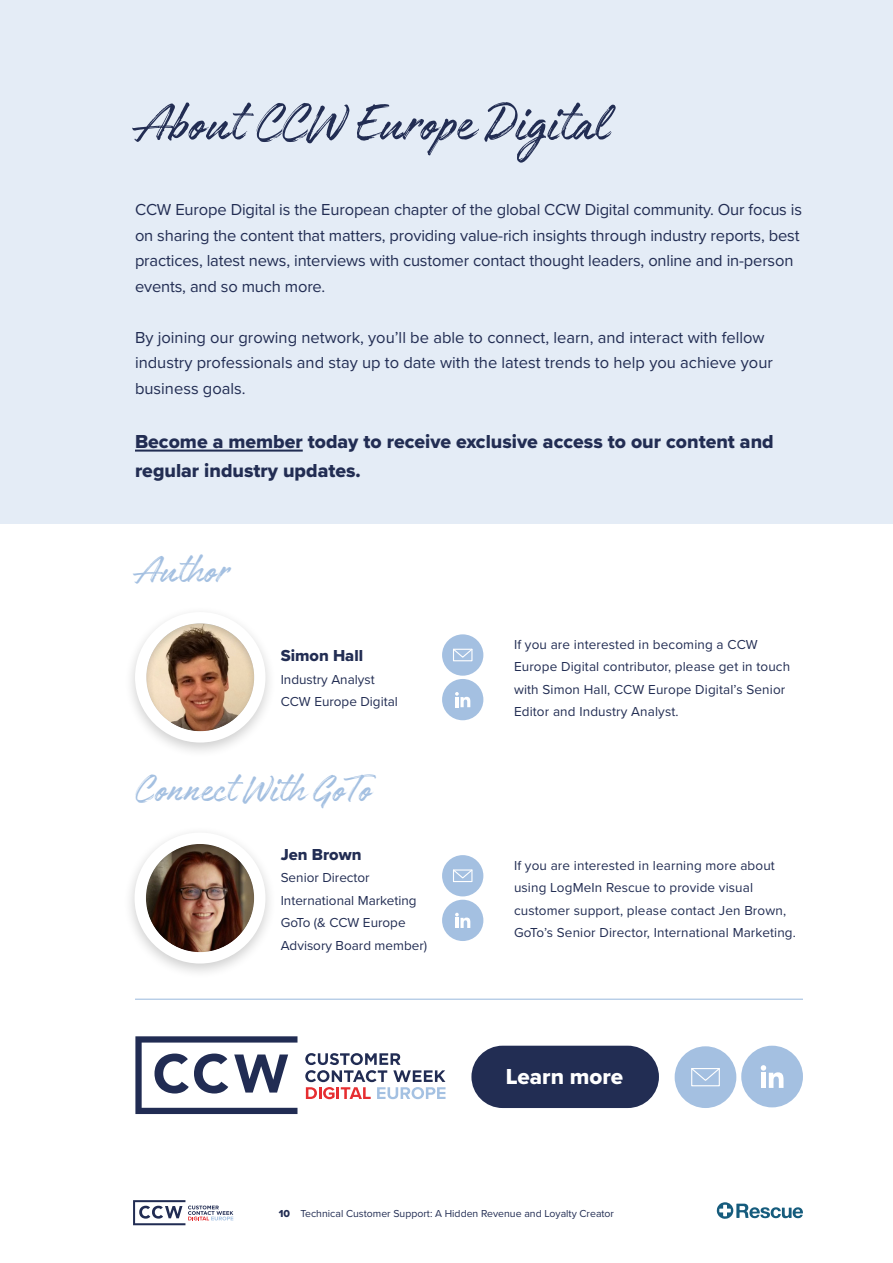
<style>
.page{position:relative;width:893px;height:1263px;background:#fff}
.page>*{position:absolute;margin:0;border:0;box-sizing:border-box;transform-origin:0 0}
.t1{font:60px "Authenia";color:#222d53}
.t2{font:43.5px "Authenia";color:#a4c0e1}
.t3{font:22.5px "Proxima Nova Extrabld";color:#fff}
.t4{font:19.5px/28.5px "Proxima Nova Extrabld";color:#222d53}
.t5{font:16.5px/25.5px "Proxima Nova";letter-spacing:-.01em;color:#222d53}
.t6{font:16.5px "Proxima Nova Extrabld";color:#222d53}
.t7{font:13.5px/22.5px "Proxima Nova";letter-spacing:.01em;color:#222d53}
.t8{font:10.5px "Proxima Nova";color:#222d53}
.s1{font-family:"Proxima Nova Extrabld"}
</style>
<div class="page">
<div style="left:0;top:0;width:893px;height:523px;background:#e4ecf6"></div>
<svg style="left:717px;top:1202px;width:86px;height:17px"></svg>
<svg style="left:133px;top:1200px;width:100px;height:25px"></svg>
<div style="left:471px;top:1046px;width:188px;height:62px;background:#222d53;border-radius:31px"></div>
<div style="left:741px;top:1046px;width:62px;height:61px;background:#a4c0e1;border-radius:50%"></div>
<svg style="left:761px;top:1065px;width:22px;height:23px"></svg>
<div style="left:675px;top:1046px;width:61px;height:62px;background:#a4c0e1;border-radius:50%"></div>
<div style="left:691px;top:1068px;width:29px;height:18px;border:1px solid #fff"></div>
<svg style="left:691px;top:1068px;width:29px;height:14px"></svg>
<div style="left:442px;top:900px;width:41px;height:41px;background:#a4c0e1;border-radius:50%"></div>
<svg style="left:455px;top:913px;width:15px;height:15px"></svg>
<div style="left:442px;top:855px;width:41px;height:41px;background:#a4c0e1;border-radius:50%"></div>
<div style="left:453px;top:869px;width:19px;height:13px;border:1px solid #fff"></div>
<svg style="left:453px;top:869px;width:20px;height:10px"></svg>
<div style="left:123px;top:825px;width:154px;height:155px;background:#000;opacity:.2"></div>
<div style="left:135px;top:833px;width:130px;height:130px;background:#fff;border-radius:50%"></div>
<div style="left:131px;top:830px;width:135px;height:123px;background:#000;opacity:.2"></div>
<div style="left:442px;top:679px;width:41px;height:41px;background:#a4c0e1;border-radius:50%"></div>
<svg style="left:455px;top:692px;width:15px;height:15px"></svg>
<div style="left:442px;top:634px;width:41px;height:42px;background:#a4c0e1;border-radius:50%"></div>
<div style="left:453px;top:649px;width:19px;height:12px;border:1px solid #fff"></div>
<svg style="left:453px;top:648px;width:20px;height:11px"></svg>
<div style="left:123px;top:605px;width:154px;height:154px;background:#000;opacity:.2"></div>
<div style="left:135px;top:612px;width:130px;height:130px;background:#fff;border-radius:50%"></div>
<div style="left:132px;top:611px;width:135px;height:121px;background:#000;opacity:.2"></div>
<svg style="left:135px;top:1036px;width:162px;height:78px"></svg>
<svg style="left:305px;top:1053px;width:140px;height:46px"></svg>
<hr style="left:135px;top:999px;width:668px;height:1px;background:#a4c0e1">
<hr style="left:135px;top:450px;width:168px;height:2px;background:#222d53">
<div style="left:135px;top:430px;width:167px;height:21px;background:#e4ecf6"></div>
<h1 class="t1" style="left:135px;top:92px;width:475px">About CCW Europe Digital</h1>
<p class="t5" style="left:135px;top:196px;width:669px">CCW Europe Digital is the European chapter of the global CCW Digital community. Our focus is on sharing the content that matters, providing value-rich insights through industry reports, best practices, latest news, interviews with customer contact thought leaders, online and in-person events, and so much more.</p>
<p class="t5" style="left:135px;top:324px;width:639px">By joining our growing network, you’ll be able to connect, learn, and interact with fellow industry professionals and stay up to date with the latest trends to help you achieve your business goals.</p>
<p class="t4" style="left:135px;top:427px;width:640px">Become a member today to receive exclusive access to our content and regular industry updates.</p>
<h2 class="t2" style="left:135px;top:548px;width:95px">Author</h2>
<p class="t6" style="left:281px;top:643px;width:84px">Simon Hall</p>
<p class="t7" style="left:281px;top:667px;width:119px">Industry Analyst<br>CCW Europe Digital</p>
<h2 class="t2" style="left:135px;top:766px;width:238px">Connect With GoTo</h2>
<p class="t6" style="left:281px;top:842px;width:82px">Jen Brown</p>
<p class="t7" style="left:281px;top:866px;width:148px">Senior Director<br>International Marketing<br>GoTo (&amp; CCW Europe<br>Advisory Board member)</p>
<p class="t7" style="left:514px;top:632px;width:278px">If you are interested in becoming a CCW Europe Digital contributor, please get in touch with Simon Hall, CCW Europe Digital’s Senior Editor and Industry Analyst.</p>
<p class="t7" style="left:514px;top:853px;width:283px">If you are interested in learning more about using LogMeIn Rescue to provide visual customer support, please contact Jen Brown, GoTo’s Senior Director, International Marketing.</p>
<h3 class="t3" style="left:506px;top:1059px;width:119px">Learn more</h3>
<p class="t8" style="left:279px;top:1205px;width:337px"><span class="s1">10</span> Technical Customer Support: A Hidden Revenue and Loyalty Creator</p>
</div>
